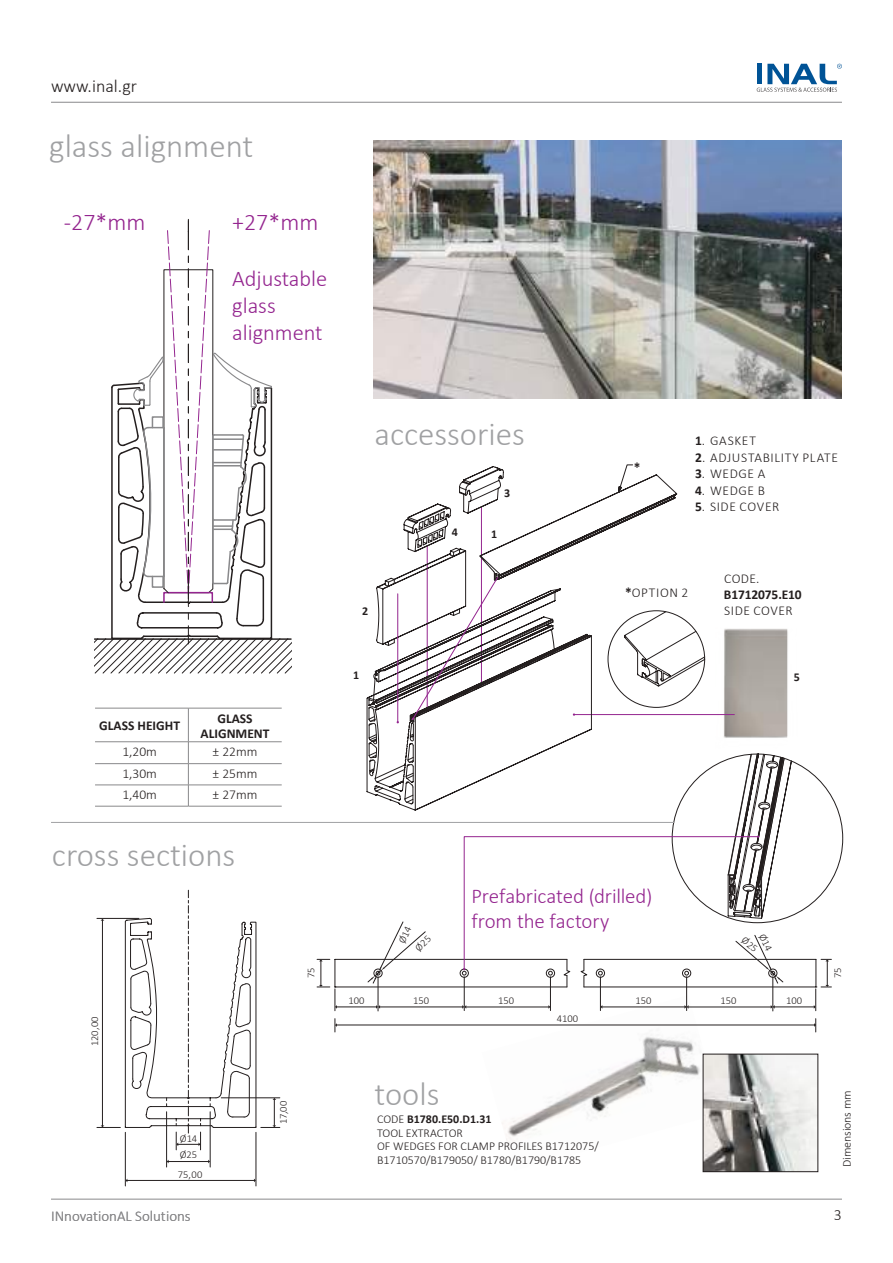
<style>
.page{position:relative;width:893px;height:1263px;background:#fff}
.page>*{position:absolute;margin:0;border:0;box-sizing:border-box;transform-origin:0 0}
.t1{font:300 33px "Calibri";color:#a0a1a3}
.t2{font:300 24px "Calibri";color:#94258f}
.t3{font:300 22.5px/27px "Calibri";color:#94258f}
.t4{font:300 21px/25.2px "Calibri";letter-spacing:-.005em;color:#94258f}
.t5{font:300 18px "Calibri";color:#241f1f}
.t6{font:300 15.75px "Calibri";color:#241f1f}
.t7{font:300 15px "Calibri";color:#89898b}
.t8{font:300 13.5px "Calibri";letter-spacing:.04em;color:#241f1f}
.t9{font:700 13.5px/15px "Calibri";color:#241f1f;text-align:center}
.t10{font:300 12px/13.5px "Calibri";color:#241f1f}
.t11{font:700 12px "Calibri";color:#241f1f}
.t12{font:300 10.5px "Calibri";color:#241f1f}
.s1{font-weight:700}
</style>
<div class="page">
<hr style="left:51px;top:102px;width:791px;height:1px;background:#89898b">
<hr style="left:51px;top:1199px;width:791px;height:1px;background:#89898b">
<svg style="left:757px;top:64px;width:85px;height:28px"></svg>
<img style="left:374px;top:141px;width:468px;height:257px">
<svg style="left:94px;top:219px;width:197px;height:454px"></svg>
<img style="left:482px;top:1024px;width:239px;height:146px">
<img style="left:705px;top:1056px;width:111px;height:114px">
<div style="left:703px;top:1054px;width:115px;height:118px;border:1px solid #241f1f"></div>
<hr style="left:336px;top:1025px;width:479px;height:1px;background:#241f1f">
<svg style="left:335px;top:1019px;width:2px;height:13px"></svg>
<svg style="left:814px;top:1019px;width:2px;height:13px"></svg>
<hr style="left:168px;top:1161px;width:41px;height:1px;background:#241f1f">
<hr style="left:210px;top:1112px;width:1px;height:55px;background:#241f1f">
<hr style="left:166px;top:1112px;width:1px;height:55px;background:#241f1f">
<hr style="left:127px;top:1180px;width:128px;height:1px;background:#241f1f">
<hr style="left:125px;top:1132px;width:1px;height:54px;background:#241f1f">
<hr style="left:256px;top:1132px;width:1px;height:54px;background:#241f1f">
<svg style="left:97px;top:890px;width:183px;height:260px"></svg>
<hr style="left:95px;top:708px;width:93px;height:1px;background:#89898b">
<hr style="left:188px;top:708px;width:94px;height:1px;background:#89898b">
<hr style="left:188px;top:708px;width:1px;height:33px;background:#89898b">
<hr style="left:95px;top:741px;width:93px;height:1px;background:#89898b">
<hr style="left:188px;top:741px;width:94px;height:1px;background:#89898b">
<hr style="left:95px;top:763px;width:93px;height:1px;background:#89898b">
<hr style="left:188px;top:763px;width:94px;height:1px;background:#89898b">
<hr style="left:95px;top:785px;width:93px;height:1px;background:#89898b">
<hr style="left:188px;top:785px;width:94px;height:1px;background:#89898b">
<svg style="left:188px;top:742px;width:1px;height:64px"></svg>
<hr style="left:95px;top:806px;width:93px;height:1px;background:#89898b">
<hr style="left:188px;top:806px;width:94px;height:1px;background:#89898b">
<hr style="left:51px;top:822px;width:623px;height:1px;background:#a0a1a3">
<svg style="left:317px;top:464px;width:514px;height:547px"></svg>
<h3 class="t5" style="left:51px;top:80px;width:88px">www.inal.gr</h3>
<h1 class="t1" style="left:49px;top:125px;width:206px">glass alignment</h1>
<h2 class="t2" style="left:64px;top:207px;width:83px">-27*mm</h2>
<h2 class="t2" style="left:232px;top:207px;width:88px">+27*mm</h2>
<h3 class="t3" style="left:232px;top:265px;width:97px">Adjustable glass alignment</h3>
<p class="t9" style="left:99px;top:719px;width:82px">GLASS HEIGHT</p>
<p class="t9" style="left:201px;top:711px;width:70px">GLASS<br>ALIGNMENT</p>
<p class="t8" style="left:122px;top:743px;width:36px">1,20m</p>
<p class="t8" style="left:213px;top:743px;width:46px">± 22mm</p>
<p class="t8" style="left:122px;top:765px;width:36px">1,30m</p>
<p class="t8" style="left:213px;top:765px;width:46px">± 25mm</p>
<p class="t8" style="left:122px;top:786px;width:36px">1,40m</p>
<p class="t8" style="left:213px;top:786px;width:46px">± 27mm</p>
<h1 class="t1" style="left:52px;top:834px;width:185px">cross sections</h1>
<h1 class="t1" style="left:374px;top:413px;width:152px">accessories</h1>
<p class="t11" style="left:452px;top:527px;width:8px">4</p>
<p class="t11" style="left:504px;top:489px;width:8px">3</p>
<p class="t11" style="left:491px;top:529px;width:8px">1</p>
<p class="t11" style="left:362px;top:606px;width:8px">2</p>
<p class="t11" style="left:353px;top:670px;width:8px">1</p>
<p class="t9" style="left:634px;top:461px;width:8px">*</p>
<p class="t8" style="left:695px;top:432px;width:62px"><span class="s1">1</span>. GASKET</p>
<p class="t8" style="left:695px;top:449px;width:144px"><span class="s1">2</span>. ADJUSTABILITY PLATE</p>
<p class="t8" style="left:695px;top:465px;width:72px"><span class="s1">3</span>. WEDGE Α</p>
<p class="t8" style="left:695px;top:482px;width:71px"><span class="s1">4</span>. WEDGE B</p>
<p class="t8" style="left:695px;top:498px;width:86px"><span class="s1">5</span>. SIDE COVER</p>
<p class="t8" style="left:625px;top:584px;width:65px"><span class="s1">*</span>OPTION 2</p>
<p class="t8" style="left:724px;top:570px;width:37px">CODE.</p>
<p class="t9" style="left:724px;top:588px;width:79px">B1712075.E10</p>
<p class="t8" style="left:724px;top:602px;width:70px">SIDE COVER</p>
<p class="t11" style="left:794px;top:672px;width:8px">5</p>
<h3 class="t4" style="left:471px;top:883px;width:182px">Prefabricated (drilled) from the factory</h3>
<p class="t12" style="left:88px;top:1046px;width:32px;rotate:-90deg">120,00</p>
<p class="t12" style="left:180px;top:1134px;width:19px">Ø14</p>
<p class="t12" style="left:180px;top:1150px;width:19px">Ø25</p>
<p class="t12" style="left:178px;top:1168px;width:26px">75,00</p>
<p class="t7" style="left:51px;top:1206px;width:141px">INnovationAL Solutions</p>
<p class="t12" style="left:307px;top:978px;width:12px;rotate:-90deg">75</p>
<p class="t12" style="left:833px;top:978px;width:12px;rotate:-90deg">75</p>
<p class="t12" style="left:348px;top:996px;width:17px">100</p>
<p class="t12" style="left:413px;top:996px;width:17px">150</p>
<p class="t12" style="left:498px;top:996px;width:17px">150</p>
<p class="t12" style="left:635px;top:996px;width:17px">150</p>
<p class="t12" style="left:720px;top:996px;width:17px">150</p>
<p class="t12" style="left:786px;top:996px;width:17px">100</p>
<p class="t12" style="left:557px;top:1014px;width:23px">4100</p>
<p class="t12" style="left:277px;top:1124px;width:25px;rotate:-90deg">17,00</p>
<h1 class="t1" style="left:374px;top:1073px;width:66px">tools</h1>
<p class="t10" style="left:377px;top:1112px;width:223px">CODE <span class="s1">B1780.E50.D1.31<br></span>TOOL EXTRACTOR<br>OF WEDGES FOR CLAMP PROFILES B1712075/<br>B1710570/B179050/ B1780/B1790/B1785</p>
<p class="t10" style="left:840px;top:1167px;width:78px;rotate:-90deg">Dimensions mm</p>
<h3 class="t6" style="left:834px;top:1209px;width:9px">3</h3>
</div>
